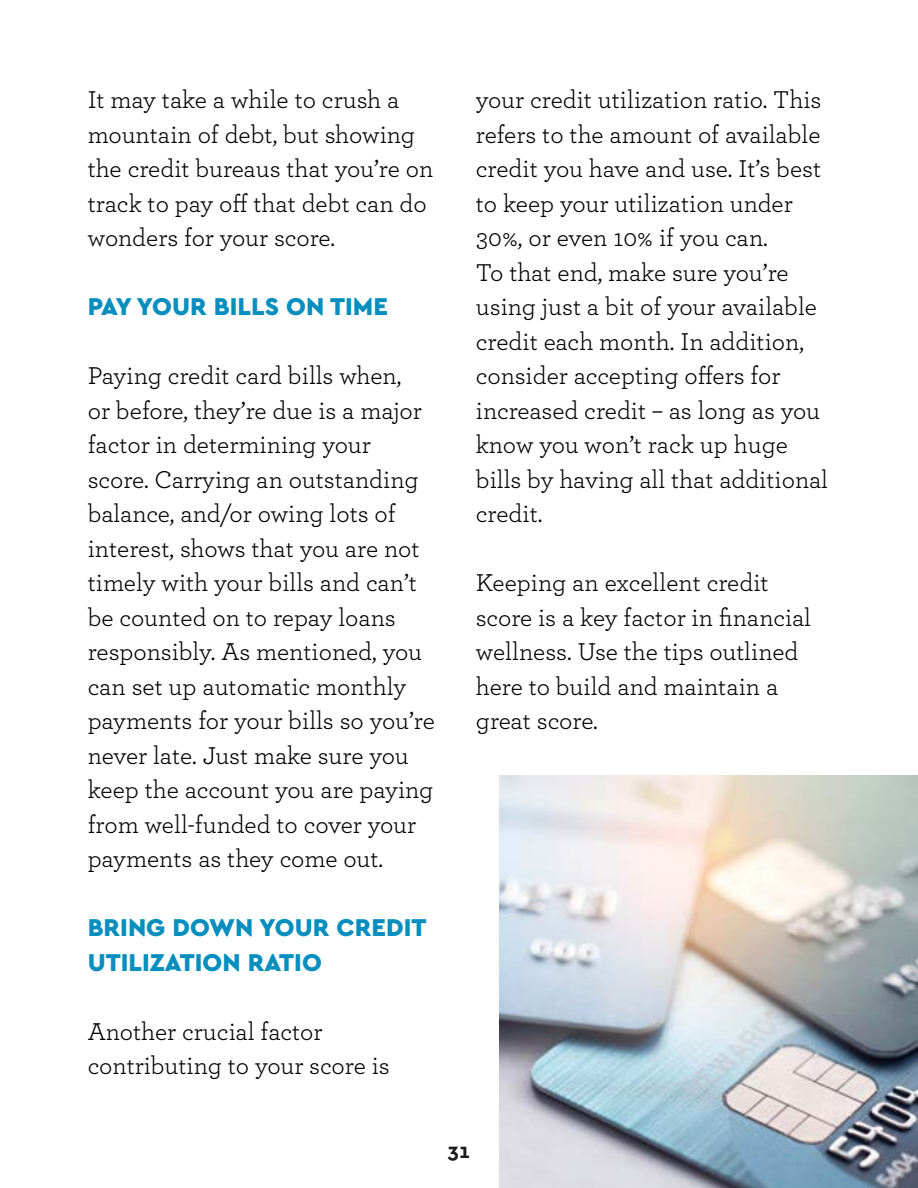
<style>
.page{position:relative;width:918px;height:1188px;background:#fff}
.page>*{position:absolute;margin:0;border:0;box-sizing:border-box;transform-origin:0 0}
.text{font:25.5px/34.5px "Archer";color:#000}
.text-2{font:900 25.5px/34.5px "Cera Basic";color:#068fbe}
.t1{font:700 21px "Cera Basic";color:#1b1b1b}
</style>
<div class="page">
<img style="left:500px;top:775px;width:418px;height:413px">
<p class="text" style="left:88px;top:81px;width:347px">It may take a while to crush a mountain of debt, but showing the credit bureaus that you’re on track to pay off that debt can do wonders for your score.</p>
<p class="text-2" style="left:88px;top:289px;width:302px">PAY YOUR BILLS ON TIME</p>
<p class="text" style="left:88px;top:357px;width:349px">Paying credit card bills when,<br>or before, they’re due is a major factor in determining your score. Carrying an outstanding balance, and/or owing lots of interest, shows that you are not timely with your bills and can’t be counted on to repay loans responsibly. As mentioned, you can set up automatic monthly payments for your bills so you’re never late. Just make sure you keep the account you are paying from well-funded to cover your payments as they come out.</p>
<p class="text-2" style="left:88px;top:910px;width:340px">BRING DOWN YOUR CREDIT<br>UTILIZATION RATIO</p>
<p class="text" style="left:88px;top:1013px;width:303px">Another crucial factor contributing to your score is</p>
<p class="text" style="left:476px;top:81px;width:354px">your credit utilization ratio. This refers to the amount of available credit you have and use. It’s best to keep your utilization under<br>30%, or even 10% if you can.<br>To that end, make sure you’re using just a bit of your available credit each month. In addition, consider accepting offers for increased credit – as long as you know you won’t rack up huge bills by having all that additional credit.</p>
<p class="text" style="left:476px;top:564px;width:337px">Keeping an excellent credit score is a key factor in financial wellness. Use the tips outlined here to build and maintain a great score.</p>
<p class="t1" style="left:448px;top:1139px;width:24px">31</p>
</div>
